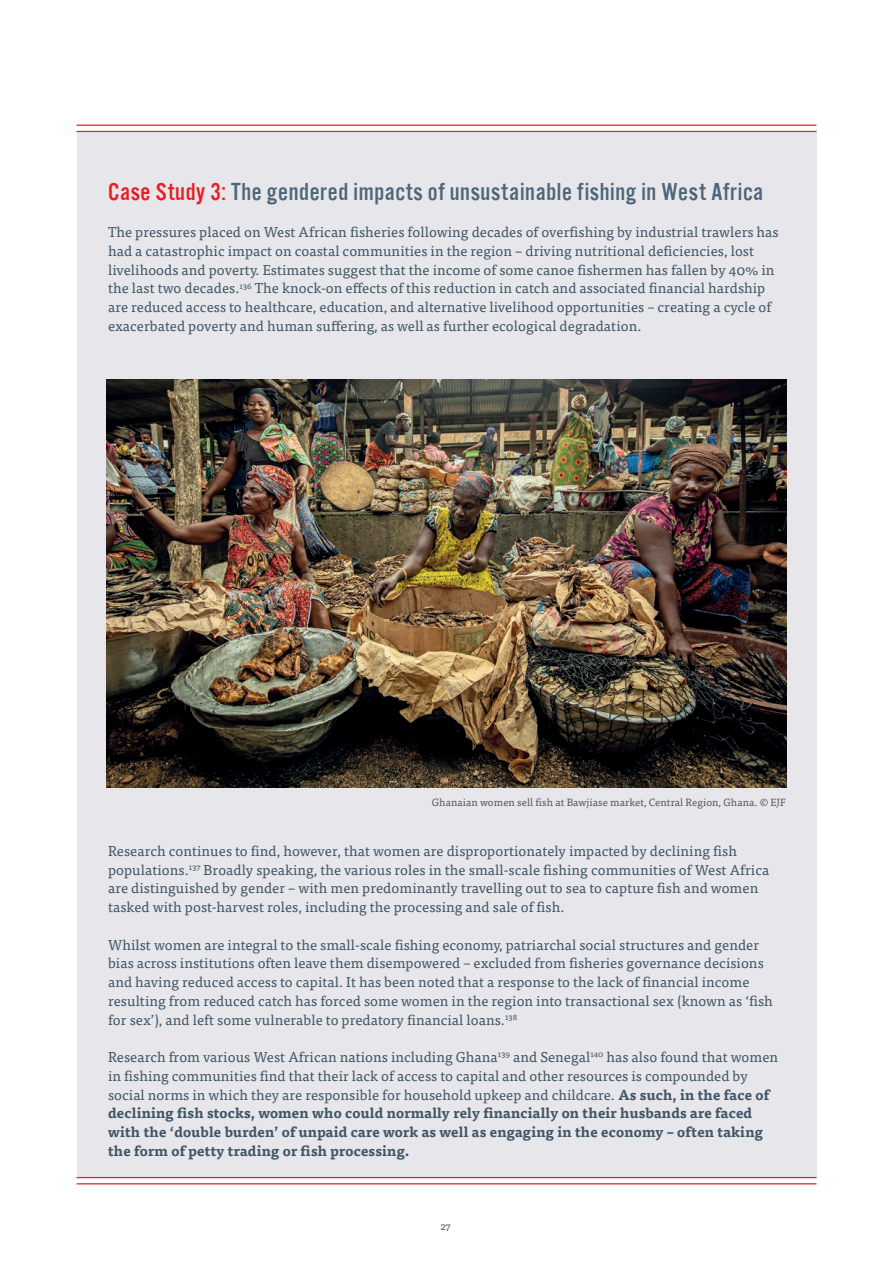
<style>
.page{position:relative;width:893px;height:1263px;background:#fff}
.page>*{position:absolute;margin:0;border:0;box-sizing:border-box;transform-origin:0 0}
.CASE_STUDY{font:25.5px "Alternate Got No 3 D";letter-spacing:.025em;color:#4c667a}
.t1{font:14.25px/18.8px "Tisa Pro";letter-spacing:.005em;color:#415666}
.t2{font:10.5px "Tisa Pro";letter-spacing:.005em;color:#57585a}
.s1{color:#e81e24}
.s2{font-weight:700}
</style>
<div class="page">
<div style="left:77px;top:128px;width:739px;height:1053px;background:#e7e7eb"></div>
<svg style="left:77px;top:128px;width:739px;height:3px;fill:#fff"></svg>
<svg style="left:77px;top:1178px;width:739px;height:3px;fill:#fff"></svg>
<hr style="left:77px;top:125px;width:739px;height:1px;background:#e81e24">
<hr style="left:77px;top:131px;width:739px;height:1px;background:#e81e24">
<hr style="left:77px;top:1177px;width:739px;height:1px;background:#e81e24">
<hr style="left:77px;top:1183px;width:739px;height:1px;background:#e81e24">
<img style="left:107px;top:379px;width:679px;height:408px">
<p class="CASE_STUDY" style="left:108px;top:178px;width:657px"><span class="s1">Case Study 3:</span> The gendered impacts of unsustainable fishing in West Africa</p>
<p class="t1" style="left:108px;top:222px;width:672px">The pressures placed on West African fisheries following decades of overfishing by industrial trawlers has had a catastrophic impact on coastal communities in the region – driving nutritional deficiencies, lost livelihoods and poverty. Estimates suggest that the income of some canoe fishermen has fallen by 40% in the last two decades.<sup>136</sup> The knock-on effects of this reduction in catch and associated financial hardship are reduced access to healthcare, education, and alternative livelihood opportunities – creating a cycle of exacerbated poverty and human suffering, as well as further ecological degradation.</p>
<p class="t2" style="left:432px;top:795px;width:355px">Ghanaian women sell fish at Bawjiase market, Central Region, Ghana. © EJF</p>
<p class="t1" style="left:108px;top:841px;width:663px">Research continues to find, however, that women are disproportionately impacted by declining fish populations.<sup>137</sup> Broadly speaking, the various roles in the small-scale fishing communities of West Africa are distinguished by gender – with men predominantly travelling out to sea to capture fish and women tasked with post-harvest roles, including the processing and sale of fish.</p>
<p class="t1" style="left:108px;top:934px;width:666px">Whilst women are integral to the small-scale fishing economy, patriarchal social structures and gender bias across institutions often leave them disempowered – excluded from fisheries governance decisions and having reduced access to capital. It has been noted that a response to the lack of financial income resulting from reduced catch has forced some women in the region into transactional sex (known as ‘fish for sex’), and left some vulnerable to predatory financial loans.<sup>138</sup></p>
<p class="t1" style="left:108px;top:1047px;width:672px">Research from various West African nations including Ghana<sup>139</sup> and Senegal<sup>140</sup> has also found that women in fishing communities find that their lack of access to capital and other resources is compounded by social norms in which they are responsible for household upkeep and childcare. <span class="s2">As such, in the face of declining fish stocks, women who could normally rely financially on their husbands are faced with the ‘double burden’ of unpaid care work as well as engaging in the economy – often taking the form of petty trading or fish processing.</span></p>
<p class="t2" style="left:440px;top:1218px;width:12px">27</p>
</div>
